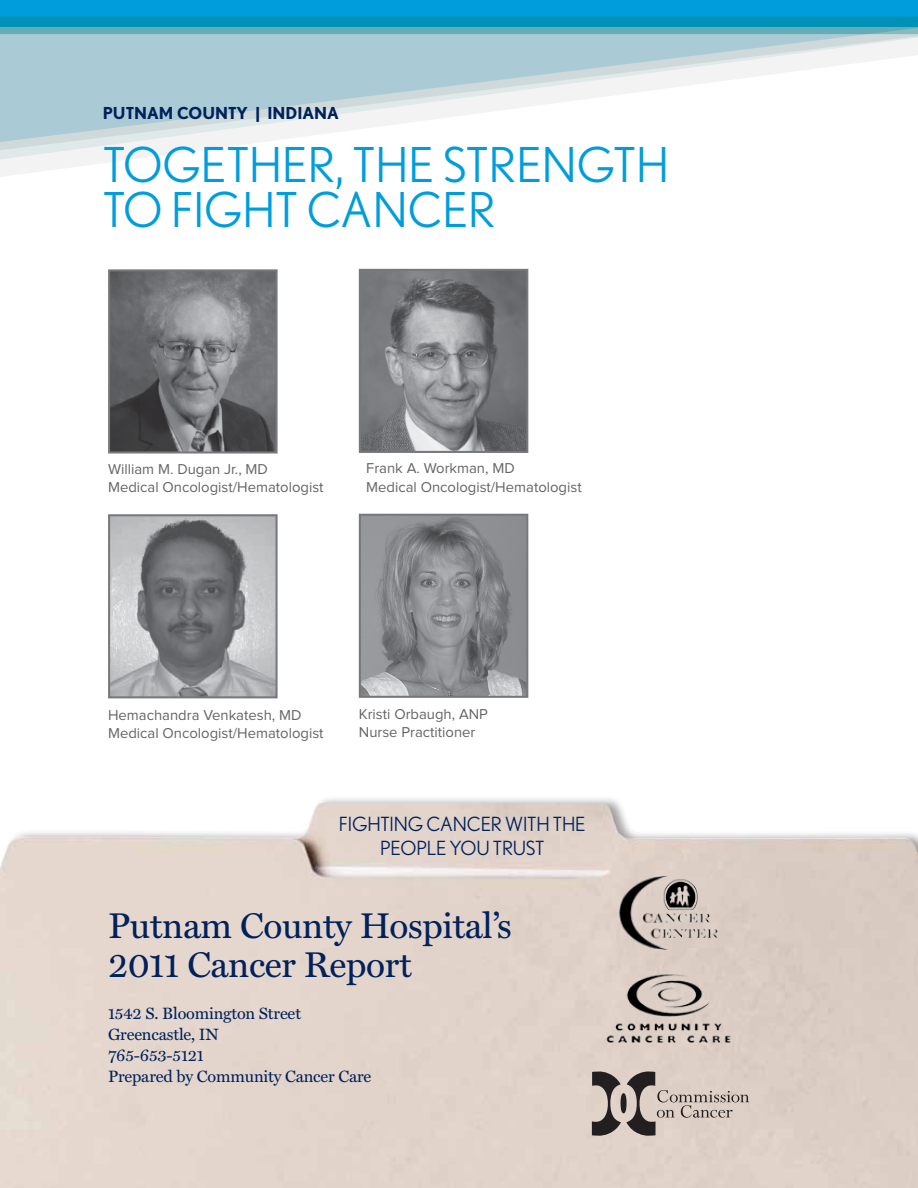
<style>
.page{position:relative;width:918px;height:1188px;background:#fff}
.page>*{position:absolute;margin:0;border:0;box-sizing:border-box;transform-origin:0 0}
.t1{font:48px/45px "Nobel";color:#009ddc}
.t2{font:36px/39px "Miller Text";letter-spacing:-.01em;color:#00215b}
.t3{font:19.5px/24px "Nobel";letter-spacing:-.01em;color:#00215b;text-align:center}
.t4{font:16.5px/21px "Miller Text";letter-spacing:-.01em;color:#00215b}
.t5{font:700 16.5px "Nobel";color:#00215b}
.t6{font:14.85px/18.1px "Proxima Nova";color:#636466}
</style>
<div class="page">
<div style="left:0;top:0;width:918px;height:17px;background:#009ddc"></div>
<svg style="left:0;top:17px;width:918px;height:17px;background:#2a9cb6"></svg>
<svg style="left:0;top:34px;width:918px;height:143px"></svg>
<div style="left:0;top:795px;width:918px;height:393px;background:#231f20;opacity:.42"></div>
<img style="left:0;top:803px;width:918px;height:385px">
<img style="left:616px;top:875px;width:104px;height:75px">
<img style="left:604px;top:970px;width:130px;height:94px">
<img style="left:111px;top:272px;width:164px;height:179px">
<div style="left:108px;top:269px;width:170px;height:185px;border:2px solid #77787b"></div>
<img style="left:111px;top:517px;width:164px;height:178px">
<div style="left:108px;top:514px;width:170px;height:184px;border:2px solid #77787b"></div>
<img style="left:362px;top:272px;width:163px;height:178px">
<div style="left:359px;top:269px;width:169px;height:184px;border:2px solid #77787b"></div>
<img style="left:362px;top:517px;width:163px;height:178px">
<div style="left:359px;top:514px;width:169px;height:184px;border:2px solid #77787b"></div>
<svg style="left:592px;top:1072px;width:157px;height:64px;background:#b4a8a2"></svg>
<div style="left:621px;top:1093px;width:6px;height:20px;background:#231f20;border-radius:50%"></div>
<p class="t5" style="left:103px;top:103px;width:237px">PUTNAM COUNTY | INDIANA</p>
<h1 class="t1" style="left:103px;top:142px;width:568px">TOGETHER, THE STRENGTH<br>TO FIGHT CANCER</h1>
<p class="t6" style="left:108px;top:460px;width:217px">William M. Dugan Jr., MD<br>Medical Oncologist/Hematologist</p>
<p class="t6" style="left:366px;top:460px;width:217px">Frank A. Workman, MD<br>Medical Oncologist/Hematologist</p>
<p class="t6" style="left:108px;top:706px;width:217px">Hemachandra Venkatesh, MD<br>Medical Oncologist/Hematologist</p>
<p class="t6" style="left:359px;top:706px;width:131px">Kristi Orbaugh, ANP<br>Nurse Practitioner</p>
<h3 class="t3" style="left:339px;top:812px;width:248px">FIGHTING CANCER WITH THE<br>PEOPLE YOU TRUST</h3>
<h2 class="t2" style="left:108px;top:906px;width:405px">Putnam County Hospital’s<br>2011 Cancer Report</h2>
<p class="t4" style="left:108px;top:1003px;width:265px">1542 S. Bloomington Street<br>Greencastle, IN<br>765-653-5121<br>Prepared by Community Cancer Care</p>
</div>
